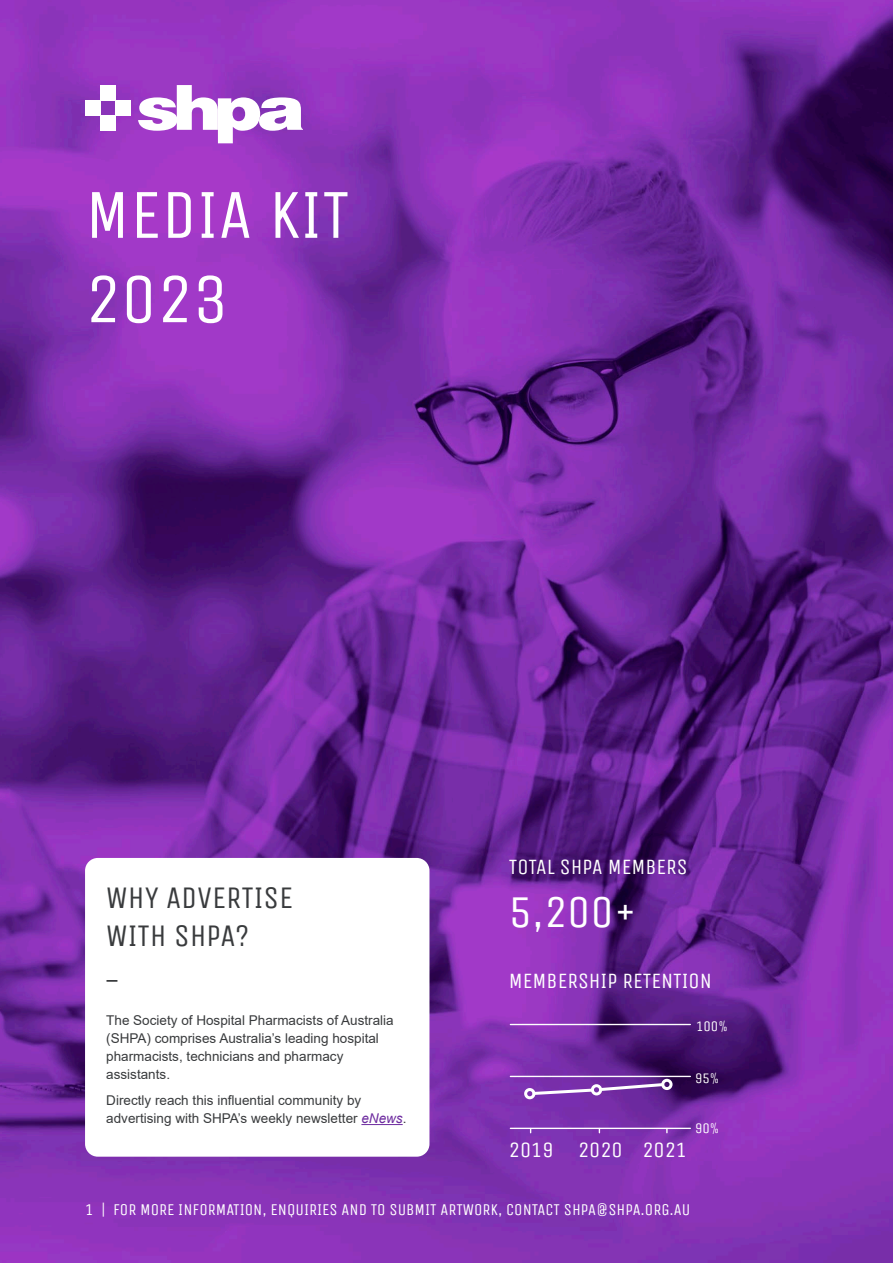
<style>
.page{position:relative;width:893px;height:1263px;background:#fff}
.page>*{position:absolute;margin:0;border:0;box-sizing:border-box;transform-origin:0 0}
.Main_heading{font:70.35px/84.3px "Unica One";color:#fff}
.t1{font:45.6px "Unica One";color:#fff}
.t2{font:31.5px/37.8px "Unica One";color:#393b3d}
.t3{font:28.5px "Unica One";color:#393b3d}
.t4{font:21.9px "Unica One";color:#fff}
.Secondary_heading{font:16.5px "Unica One";color:#fff}
.t5{font:14.55px "Unica One";color:#fff}
.t6{font:13.5px/18px "Arial";color:#393b3d}
.s1{font-style:italic;color:#6d2b9f}
</style>
<div class="page">
<img style="left:0;top:0;width:893px;height:1263px">
<div style="left:85px;top:858px;width:344px;height:299px;background:#fff;border-radius:13px"></div>
<hr style="left:361px;top:1124px;width:42px;height:1px;background:#6d2b9f">
<svg style="left:138px;top:85px;width:165px;height:58px"></svg>
<div style="left:100px;top:85px;width:15px;height:15px;background:#fff"></div>
<div style="left:85px;top:100px;width:15px;height:15px;background:#fff"></div>
<div style="left:100px;top:115px;width:15px;height:15px;background:#fff"></div>
<div style="left:115px;top:100px;width:15px;height:15px;background:#fff"></div>
<hr style="left:510px;top:1128px;width:180px;height:1px;background:#fff">
<hr style="left:510px;top:1076px;width:180px;height:1px;background:#fff">
<hr style="left:510px;top:1024px;width:180px;height:1px;background:#fff">
<div style="left:524px;top:1088px;width:11px;height:11px;border:3px solid #fff;border-radius:50%"></div>
<svg style="left:531px;top:1081px;width:135px;height:15px"></svg>
<div style="left:661px;top:1079px;width:11px;height:11px;border:3px solid #fff;border-radius:50%"></div>
<p class="Main_heading" style="left:85px;top:173px;width:266px">MEDIA KIT<br>2023</p>
<p class="t2" style="left:106px;top:879px;width:188px">WHY ADVERTISE<br>WITH SHPA?</p>
<p class="t3" style="left:106px;top:954px;width:13px">_</p>
<p class="t6" style="left:106px;top:1011px;width:289px">The Society of Hospital Pharmacists of Australia (SHPA) comprises Australia’s leading hospital pharmacists, technicians and pharmacy assistants.</p>
<p class="t6" style="left:106px;top:1091px;width:302px">Directly reach this influential community by advertising with SHPA’s weekly newsletter <span class="s1">eNews</span>.</p>
<p class="t4" style="left:509px;top:853px;width:180px">TOTAL SHPA MEMBERS</p>
<p class="t1" style="left:509px;top:885px;width:130px">5,200+</p>
<p class="t4" style="left:509px;top:968px;width:204px">MEMBERSHIP RETENTION</p>
<p class="t5" style="left:696px;top:1018px;width:33px">100%</p>
<p class="t5" style="left:695px;top:1069px;width:26px">95%</p>
<p class="t4" style="left:509px;top:1136px;width:46px">2019</p>
<p class="t4" style="left:578px;top:1136px;width:46px">2020</p>
<p class="t4" style="left:642px;top:1136px;width:46px">2021</p>
<p class="t5" style="left:695px;top:1120px;width:26px">90%</p>
<p class="Secondary_heading" style="left:85px;top:1200px;width:607px">1 | FOR MORE INFORMATION, ENQUIRIES AND TO SUBMIT ARTWORK, CONTACT SHPA@SHPA.ORG.AU</p>
</div>
